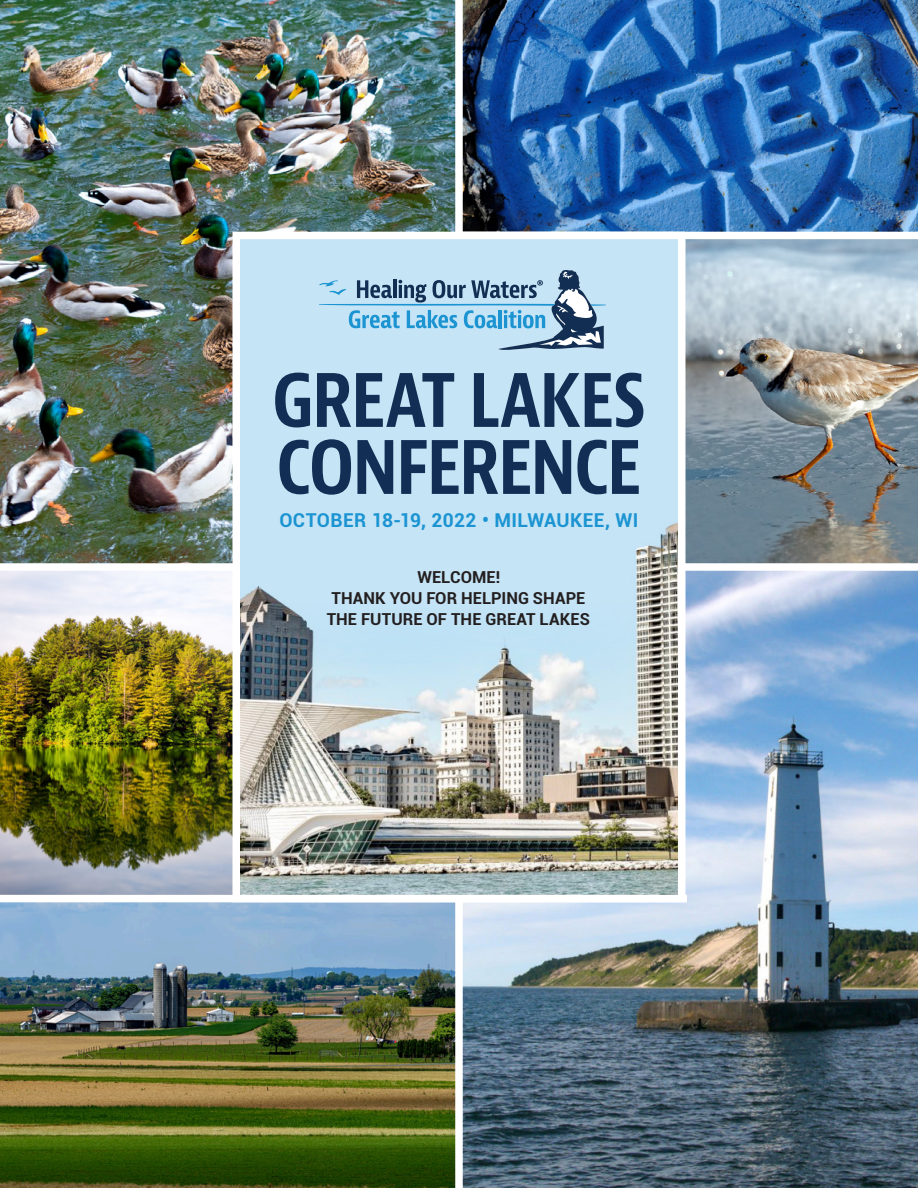
<style>
.page{position:relative;width:918px;height:1188px;background:#fff}
.page>*{position:absolute;margin:0;border:0;box-sizing:border-box;transform-origin:0 0}
.t1{font:700 condensed 71.55px/67.1px "Bernina Sans";letter-spacing:-.02em;color:#122e54}
.t2{font:700 19.2px "Roboto";letter-spacing:.02em;color:#1c94d2}
.t3{font:700 16.5px "Roboto";letter-spacing:.005em;color:#231f20}
</style>
<div class="page">
<img style="left:0;top:0;width:455px;height:563px">
<img style="left:463px;top:0;width:455px;height:232px">
<img style="left:686px;top:239px;width:232px;height:324px">
<img style="left:0;top:902px;width:455px;height:286px">
<img style="left:463px;top:571px;width:455px;height:617px">
<img style="left:0;top:571px;width:232px;height:324px">
<div style="left:0;top:895px;width:687px;height:7px;background:#fff"></div>
<img style="left:241px;top:241px;width:436px;height:652px">
<div style="left:232px;top:232px;width:454px;height:670px;border:8px solid #fff"></div>
<svg style="left:319px;top:270px;width:287px;height:80px;background:#9dc2da"></svg>
<p class="t1" style="left:272px;top:369px;width:375px">GREAT LAKES<br>CONFERENCE</p>
<p class="t2" style="left:279px;top:507px;width:361px">OCTOBER 18-19, 2022 • MILWAUKEE, WI</p>
<p class="t3" style="left:417px;top:566px;width:84px">WELCOME!</p>
<p class="t3" style="left:331px;top:587px;width:255px">THANK YOU FOR HELPING SHAPE</p>
<p class="t3" style="left:327px;top:608px;width:265px">THE FUTURE OF THE GREAT LAKES</p>
</div>
